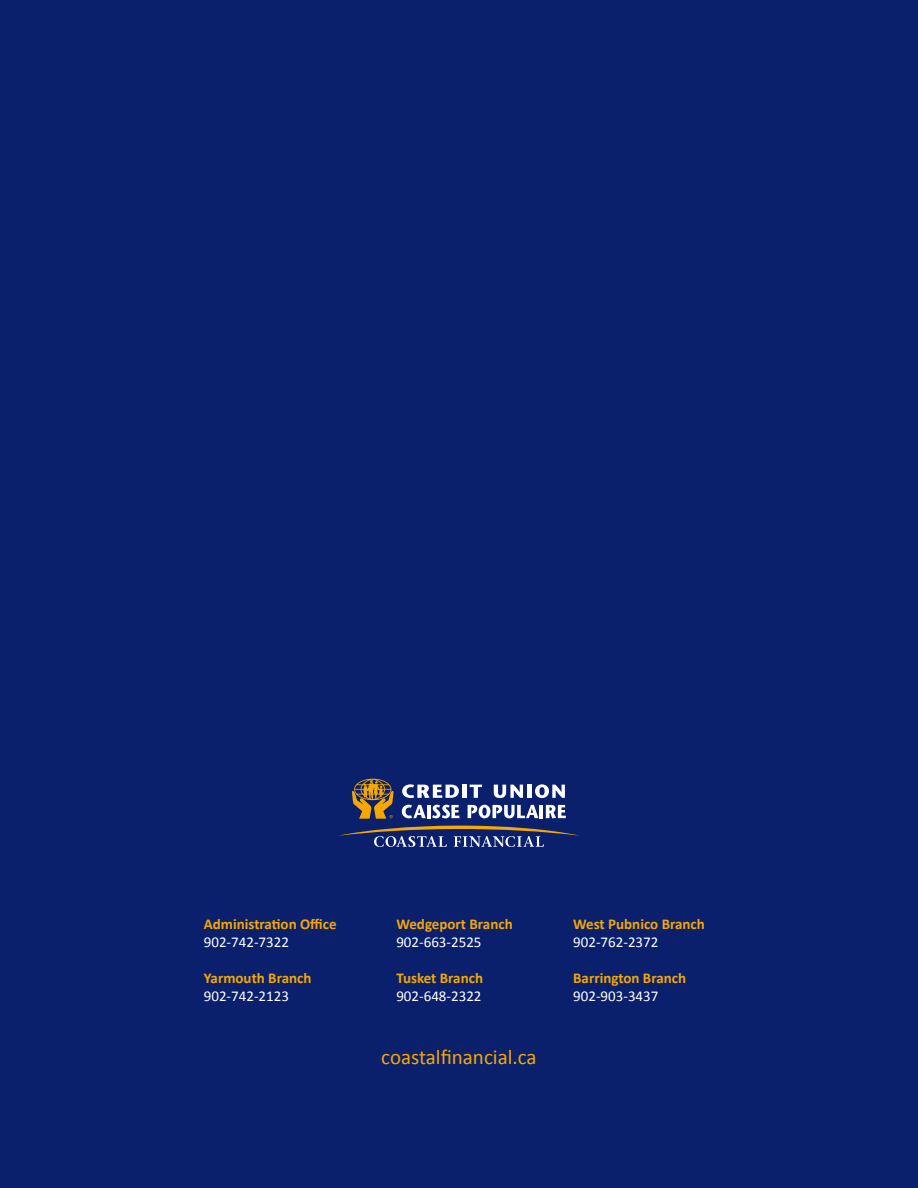
<style>
.page{position:relative;width:918px;height:1188px;background:#0b206c}
.page>*{position:absolute;margin:0;border:0;box-sizing:border-box;transform-origin:0 0}
.t1{font:21px "Calibri";color:#f6a800}
.t2{font:700 15px "Calibri";color:#f6a800}
.t3{font:15px "Calibri";color:#fff}
</style>
<div class="page">
<svg style="left:352px;top:779px;width:42px;height:40px"></svg>
<svg style="left:402px;top:784px;width:57px;height:14px"></svg>
<hr style="left:462px;top:785px;width:4px;height:13px;background:#fff">
<svg style="left:470px;top:785px;width:12px;height:13px"></svg>
<svg style="left:494px;top:785px;width:29px;height:13px"></svg>
<div style="left:527px;top:785px;width:5px;height:13px;background:#fff"></div>
<svg style="left:535px;top:784px;width:30px;height:14px"></svg>
<svg style="left:402px;top:805px;width:24px;height:13px"></svg>
<hr style="left:427px;top:805px;width:4px;height:13px;background:#fff">
<svg style="left:432px;top:805px;width:27px;height:13px"></svg>
<svg style="left:468px;top:805px;width:98px;height:13px"></svg>
<svg style="left:339px;top:825px;width:240px;height:22px"></svg>
<p class="t2" style="left:204px;top:915px;width:134px">Administration Office</p>
<p class="t3" style="left:204px;top:933px;width:87px">902-742-7322</p>
<p class="t2" style="left:204px;top:969px;width:109px">Yarmouth Branch</p>
<p class="t3" style="left:204px;top:987px;width:87px">902-742-2123</p>
<p class="t2" style="left:396px;top:915px;width:118px">Wedgeport Branch</p>
<p class="t3" style="left:396px;top:933px;width:87px">902-663-2525</p>
<p class="t2" style="left:396px;top:969px;width:88px">Tusket Branch</p>
<p class="t3" style="left:396px;top:987px;width:87px">902-648-2322</p>
<h1 class="t1" style="left:381px;top:1044px;width:157px">coastalfinancial.ca</h1>
<p class="t2" style="left:573px;top:915px;width:133px">West Pubnico Branch</p>
<p class="t3" style="left:573px;top:933px;width:87px">902-762-2372</p>
<p class="t2" style="left:573px;top:969px;width:114px">Barrington Branch</p>
<p class="t3" style="left:573px;top:987px;width:87px">902-903-3437</p>
</div>
